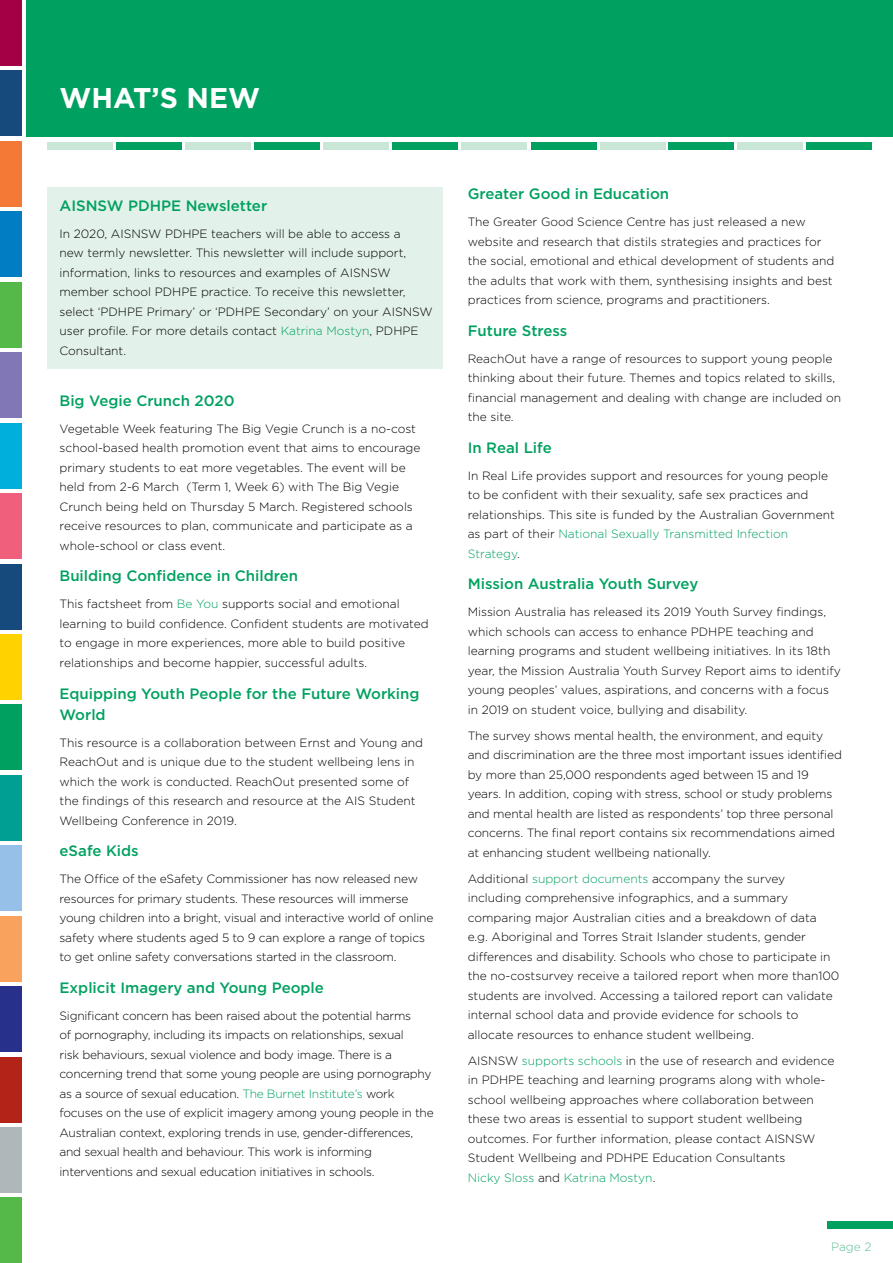
<style>
.page{position:relative;width:893px;height:1263px;background:#fff}
.page>*{position:absolute;margin:0;border:0;box-sizing:border-box;transform-origin:0 0}
.t1{font:700 28.5px "Gotham";color:#fff}
.t2{font:500 15px/21px "Gotham";color:#00a160}
.t3{font:300 12px/19.5px "Gotham";color:#000}
.t4{font:300 12px/19.5px "Gotham";letter-spacing:-.02em;color:#000}
.t5{font:300 12px "Gotham";color:#62be96}
.s1{color:#00a160}
</style>
<div class="page">
<div style="left:26px;top:0;width:867px;height:136px;background:#00a160"></div>
<div style="left:828px;top:1221px;width:65px;height:7px;background:#00a160"></div>
<div style="left:0;top:0;width:21px;height:66px;background:#a30046"></div>
<div style="left:0;top:71px;width:21px;height:65px;background:#174a7c"></div>
<div style="left:0;top:846px;width:21px;height:65px;background:#96c0e7"></div>
<div style="left:0;top:141px;width:21px;height:65px;background:#f47836"></div>
<div style="left:0;top:212px;width:21px;height:65px;background:#007dc3"></div>
<div style="left:0;top:282px;width:21px;height:65px;background:#54b948"></div>
<div style="left:0;top:353px;width:21px;height:65px;background:#8177b7"></div>
<div style="left:0;top:423px;width:21px;height:65px;background:#00afdb"></div>
<div style="left:0;top:493px;width:21px;height:66px;background:#f0607c"></div>
<div style="left:0;top:564px;width:21px;height:65px;background:#174a7c"></div>
<div style="left:0;top:634px;width:21px;height:65px;background:#ffd200"></div>
<div style="left:0;top:705px;width:21px;height:65px;background:#00a160"></div>
<div style="left:0;top:775px;width:21px;height:65px;background:#009f93"></div>
<div style="left:0;top:916px;width:21px;height:65px;background:#f9a25e"></div>
<div style="left:0;top:986px;width:21px;height:66px;background:#27318b"></div>
<div style="left:0;top:1057px;width:21px;height:65px;background:#b32317"></div>
<div style="left:0;top:1127px;width:21px;height:65px;background:#b0b7bb"></div>
<div style="left:0;top:1198px;width:21px;height:65px;background:#54b948"></div>
<div style="left:186px;top:142px;width:65px;height:7px;background:#c9e6d7"></div>
<div style="left:806px;top:142px;width:65px;height:7px;background:#00a160"></div>
<div style="left:737px;top:142px;width:65px;height:7px;background:#c9e6d7"></div>
<div style="left:668px;top:142px;width:65px;height:7px;background:#00a160"></div>
<div style="left:600px;top:142px;width:65px;height:7px;background:#c9e6d7"></div>
<div style="left:531px;top:142px;width:65px;height:7px;background:#00a160"></div>
<div style="left:462px;top:142px;width:65px;height:7px;background:#c9e6d7"></div>
<div style="left:393px;top:142px;width:65px;height:7px;background:#00a160"></div>
<div style="left:324px;top:142px;width:65px;height:7px;background:#c9e6d7"></div>
<div style="left:255px;top:142px;width:65px;height:7px;background:#00a160"></div>
<div style="left:48px;top:142px;width:65px;height:7px;background:#c9e6d7"></div>
<div style="left:117px;top:142px;width:65px;height:7px;background:#00a160"></div>
<div style="left:47px;top:187px;width:395px;height:182px;background:#e2f1e9"></div>
<h1 class="t1" style="left:60px;top:79px;width:202px">WHAT’S NEW</h1>
<p class="t2" style="left:60px;top:195px;width:209px">AISNSW PDHPE Newsletter</p>
<p class="t3" style="left:60px;top:223px;width:375px">In 2020, AISNSW PDHPE teachers will be able to access a<br>new termly newsletter. This newsletter will include support, information, links to resources and examples of AISNSW member school PDHPE practice. To receive this newsletter, select ‘PDHPE Primary’ or ‘PDHPE Secondary’ on your AISNSW user profile. For more details contact <span class="s1">Katrina Mostyn</span>, PDHPE Consultant.</p>
<p class="t2" style="left:60px;top:390px;width:177px">Big Vegie Crunch 2020</p>
<p class="t3" style="left:60px;top:418px;width:362px">Vegetable Week featuring The Big Vegie Crunch is a no-cost school-based health promotion event that aims to encourage primary students to eat more vegetables. The event will be held from 2-6 March (Term 1, Week 6) with The Big Vegie Crunch being held on Thursday 5 March. Registered schools receive resources to plan, communicate and participate as a whole-school or class event.</p>
<p class="t2" style="left:60px;top:565px;width:240px">Building Confidence in Children</p>
<p class="t3" style="left:60px;top:594px;width:371px">This factsheet from <span class="s1">Be You</span> supports social and emotional learning to build confidence. Confident students are motivated to engage in more experiences, more able to build positive relationships and become happier, successful adults.</p>
<p class="t2" style="left:60px;top:682px;width:362px">Equipping Youth People for the Future Working<br>World</p>
<p class="t3" style="left:60px;top:732px;width:365px">This resource is a collaboration between Ernst and Young and ReachOut and is unique due to the student wellbeing lens in which the work is conducted. ReachOut presented some of the findings of this research and resource at the AIS Student Wellbeing Conference in 2019.</p>
<p class="t2" style="left:60px;top:840px;width:81px">eSafe Kids</p>
<p class="t3" style="left:60px;top:869px;width:375px">The Office of the eSafety Commissioner has now released new resources for primary students. These resources will immerse young children into a bright, visual and interactive world of online safety where students aged 5 to 9 can explore a range of topics to get online safety conversations started in the classroom.</p>
<p class="t2" style="left:60px;top:977px;width:266px">Explicit Imagery and Young People</p>
<p class="t4" style="left:60px;top:1005px;width:376px">Significant concern has been raised about the potential harms<br>of pornography, including its impacts on relationships, sexual<br>risk behaviours, sexual violence and body image. There is a concerning trend that some young people are using pornography as a source of sexual education. <span class="s1">The Burnet Institute’s</span> work focuses on the use of explicit imagery among young people in the Australian context, exploring trends in use, gender-differences, and sexual health and behaviour. This work is informing interventions and sexual education initiatives in schools.</p>
<p class="t2" style="left:468px;top:183px;width:203px">Greater Good in Education</p>
<p class="t3" style="left:468px;top:212px;width:368px">The Greater Good Science Centre has just released a new website and research that distils strategies and practices for the social, emotional and ethical development of students and the adults that work with them, synthesising insights and best practices from science, programs and practitioners.</p>
<p class="t2" style="left:468px;top:320px;width:101px">Future Stress</p>
<p class="t3" style="left:468px;top:348px;width:375px">ReachOut have a range of resources to support young people thinking about their future. Themes and topics related to skills, financial management and dealing with change are included on the site.</p>
<p class="t2" style="left:468px;top:437px;width:86px">In Real Life</p>
<p class="t3" style="left:468px;top:465px;width:369px">In Real Life provides support and resources for young people to be confident with their sexuality, safe sex practices and relationships. This site is funded by the Australian Government as part of their <span class="s1">National Sexually Transmitted Infection Strategy</span>.</p>
<p class="t2" style="left:468px;top:573px;width:232px">Mission Australia Youth Survey</p>
<p class="t3" style="left:468px;top:602px;width:374px">Mission Australia has released its 2019 Youth Survey findings, which schools can access to enhance PDHPE teaching and learning programs and student wellbeing initiatives. In its 18th year, the Mission Australia Youth Survey Report aims to identify young peoples’ values, aspirations, and concerns with a focus in 2019 on student voice, bullying and disability.</p>
<p class="t3" style="left:468px;top:725px;width:376px">The survey shows mental health, the environment, and equity and discrimination are the three most important issues identified by more than 25,000 respondents aged between 15 and 19 years. In addition, coping with stress, school or study problems and mental health are listed as respondents’ top three personal concerns. The final report contains six recommendations aimed at enhancing student wellbeing nationally.</p>
<p class="t3" style="left:468px;top:868px;width:373px">Additional <span class="s1">support documents</span> accompany the survey including comprehensive infographics, and a summary comparing major Australian cities and a breakdown of data e.g. Aboriginal and Torres Strait Islander students, gender differences and disability. Schools who chose to participate in the no-costsurvey receive a tailored report when more than100 students are involved. Accessing a tailored report can validate internal school data and provide evidence for schools to allocate resources to enhance student wellbeing.</p>
<p class="t3" style="left:468px;top:1050px;width:368px">AISNSW <span class="s1">supports schools</span> in the use of research and evidence in PDHPE teaching and learning programs along with whole&shy;school wellbeing approaches where collaboration between these two areas is essential to support student wellbeing outcomes. For further information, please contact AISNSW Student Wellbeing and PDHPE Education Consultants<br><span class="s1">Nicky Sloss</span> and <span class="s1">Katrina Mostyn</span>.</p>
<p class="t5" style="left:831px;top:1239px;width:42px">Page 2</p>
</div>
